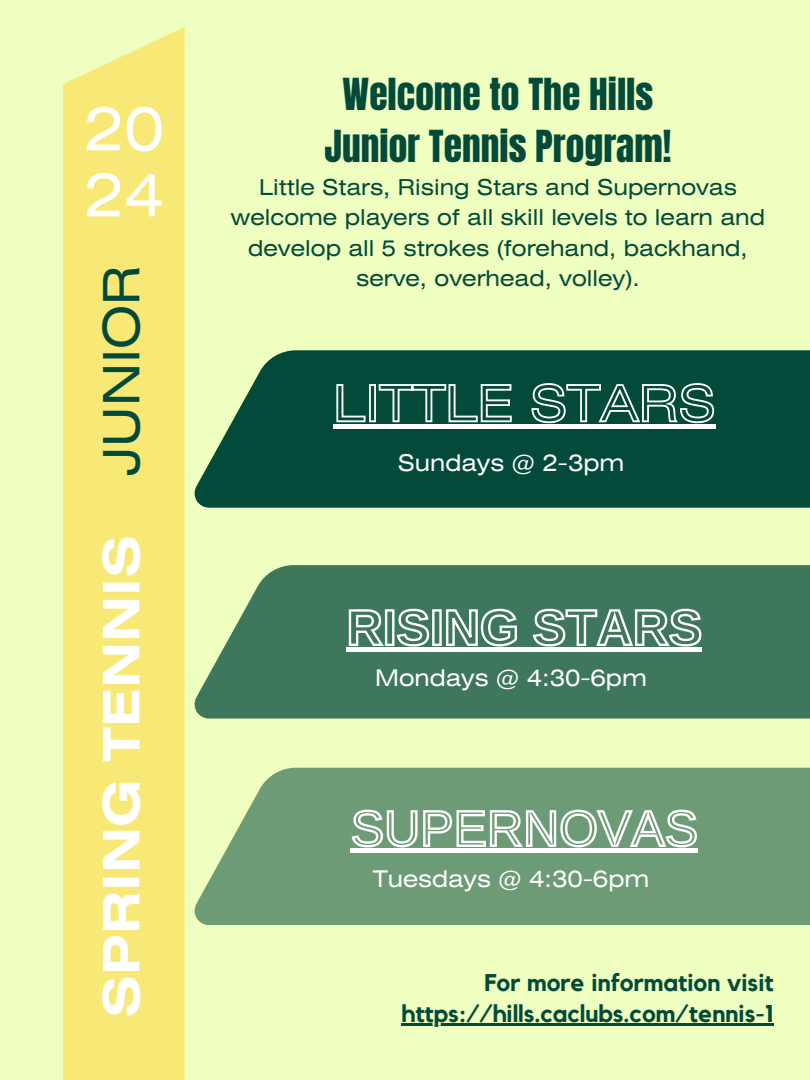
<style>
.page{position:relative;width:810px;height:1080px;background:#efffbf}
.page>*{position:absolute;margin:0;border:0;box-sizing:border-box;transform-origin:0 0}
.t1{font:59.88px/66.1px "Helios Ext";color:#fff}
.t2{font:700 50px "Helios Ext";color:#fff}
.t3{font:50px "Helios Ext";color:#044a3b}
.t4{font:37.5px "Anton";color:#044a3b}
.t5{font:700 24.19px "Kollektif";color:#044a3b}
.t6{font:22.94px "Helios Ext";color:#fff}
.t7{font:21.88px/30.5px "Helios Ext";color:#044a3b;text-align:center}
</style>
<div class="page">
<div style="left:63px;top:27px;width:122px;height:1053px;background:#f8e977"></div>
<hr style="left:402px;top:1023px;width:372px;height:2px;background:#044a3b">
<svg style="left:194px;top:350px;width:616px;height:158px;background:#155744"></svg>
<svg style="left:194px;top:565px;width:616px;height:154px;background:#4a8063"></svg>
<svg style="left:194px;top:768px;width:616px;height:157px;background:#76a27b"></svg>
<div style="left:333px;top:424px;width:383px;height:5px;background:#fff"></div>
<svg style="left:335px;top:382px;width:380px;height:42px;background:#3a7065"></svg>
<hr style="left:347px;top:648px;width:355px;height:4px;background:#fff">
<svg style="left:348px;top:607px;width:355px;height:42px;background:#7fa593"></svg>
<hr style="left:351px;top:849px;width:347px;height:4px;background:#fff">
<svg style="left:350px;top:807px;width:349px;height:43px;background:#9fbda5"></svg>
<p class="t1" style="left:84px;top:101px;width:82px">20<br>24</p>
<p class="t3" style="left:103px;top:476px;width:212px;rotate:-90deg">JUNIOR</p>
<p class="t2" style="left:103px;top:1018px;width:484px;rotate:-90deg">SPRING TENNIS</p>
<h1 class="t4" style="left:343px;top:67px;width:312px">Welcome to The Hills</h1>
<h3 class="t4" style="left:325px;top:119px;width:348px">Junior Tennis Program!</h3>
<h2 class="t7" style="left:231px;top:174px;width:536px">Little Stars, Rising Stars and Supernovas welcome players of all skill levels to learn and develop all 5 strokes (forehand, backhand, serve, overhead, volley).</h2>
<p class="t6" style="left:398px;top:454px;width:228px">Sundays @ 2-3pm</p>
<h4 class="t6" style="left:375px;top:669px;width:273px">Mondays @ 4:30-6pm</h4>
<h4 class="t6" style="left:373px;top:870px;width:278px">Tuesdays @ 4:30-6pm</h4>
<h3 class="t5" style="left:484px;top:972px;width:291px">For more information visit</h3>
<p class="t5" style="left:402px;top:1002px;width:374px">https://hills.caclubs.com/tennis-1</p>
</div>
